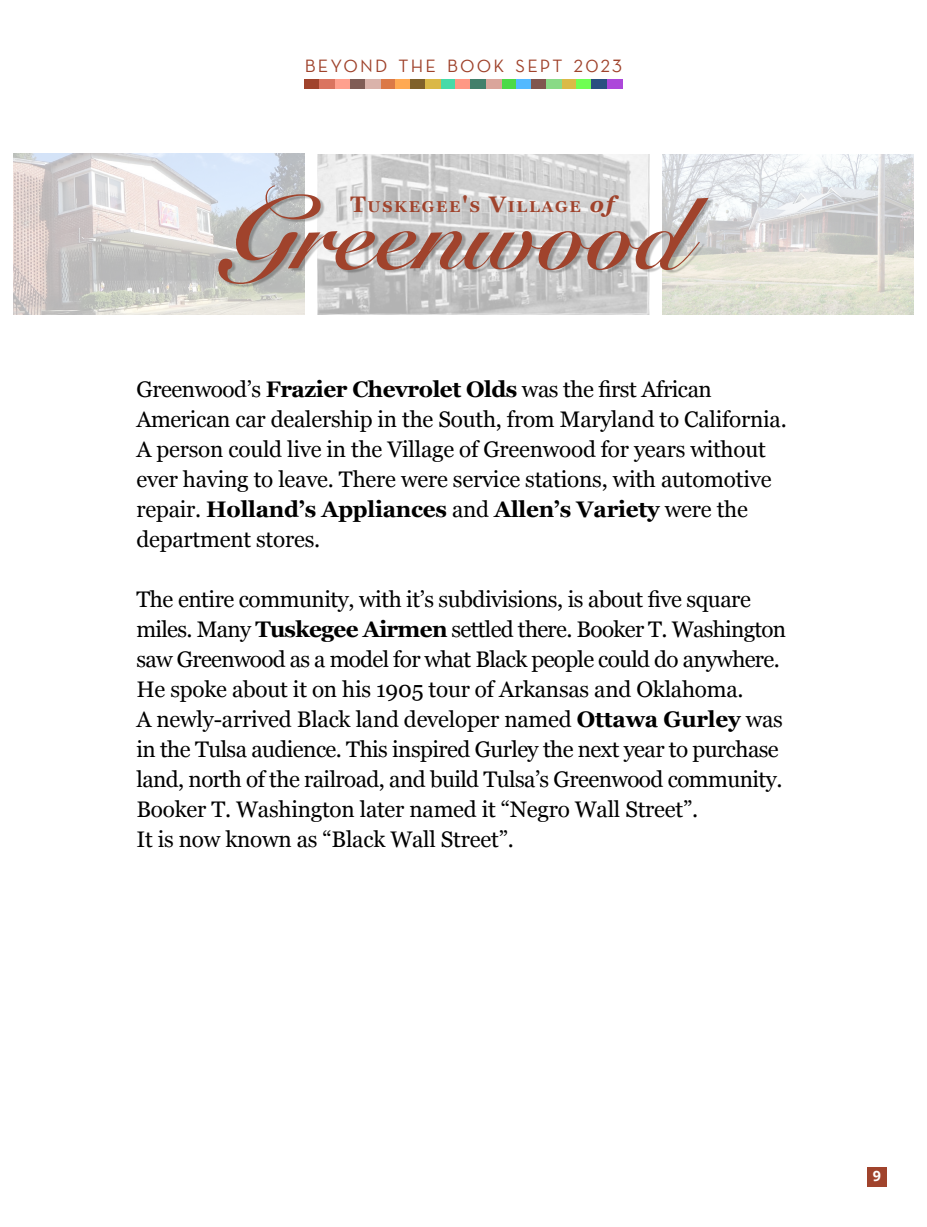
<style>
.page{position:relative;width:927px;height:1227px;background:#fff}
.page>*{position:absolute;margin:0;border:0;box-sizing:border-box;transform-origin:0 0}
.t1{font:22.5px/30px "Georgia";letter-spacing:-.01em;color:#000}
.t2{font:18px "Neutraface Text TT";letter-spacing:.12em;color:#9f422b}
.t3{font:700 15.75px "Georgia";letter-spacing:.105em;color:#a0432c}
.t4{font:700 14.25px "Open Sans";color:#fff}
.s1{color:#a0432c}
.s2{font-size:22.5px}
.s3{font-style:italic;font-size:22.5px}
.s4{font-weight:700}
</style>
<div class="page">
<div style="left:867px;top:1167px;width:19px;height:19px;background:#a0432c"></div>
<div style="left:305px;top:79px;width:15px;height:9px;background:#a0432c"></div>
<div style="left:320px;top:79px;width:15px;height:9px;background:#da7460"></div>
<div style="left:380px;top:79px;width:15px;height:9px;background:#db7947"></div>
<div style="left:441px;top:79px;width:15px;height:9px;background:#47daa8"></div>
<div style="left:501px;top:79px;width:15px;height:9px;background:#4cda47"></div>
<div style="left:562px;top:79px;width:15px;height:9px;background:#daba47"></div>
<div style="left:335px;top:79px;width:15px;height:9px;background:#ffa08e"></div>
<div style="left:395px;top:79px;width:16px;height:9px;background:#ffa953"></div>
<div style="left:456px;top:79px;width:15px;height:9px;background:#ff9884"></div>
<div style="left:516px;top:79px;width:15px;height:9px;background:#53b9ff"></div>
<div style="left:577px;top:79px;width:15px;height:9px;background:#6fff53"></div>
<div style="left:350px;top:79px;width:15px;height:9px;background:#805d56"></div>
<div style="left:411px;top:79px;width:15px;height:9px;background:#80612a"></div>
<div style="left:471px;top:79px;width:15px;height:9px;background:#42806b"></div>
<div style="left:531px;top:79px;width:16px;height:9px;background:#80564f"></div>
<div style="left:592px;top:79px;width:15px;height:9px;background:#2a5080"></div>
<div style="left:365px;top:79px;width:15px;height:9px;background:#dab3ab"></div>
<div style="left:426px;top:79px;width:15px;height:9px;background:#dab847"></div>
<div style="left:486px;top:79px;width:15px;height:9px;background:#daa59b"></div>
<div style="left:547px;top:79px;width:15px;height:9px;background:#89da86"></div>
<div style="left:607px;top:79px;width:15px;height:9px;background:#ac47da"></div>
<img style="left:14px;top:153px;width:291px;height:162px">
<img style="left:318px;top:155px;width:332px;height:160px">
<img style="left:662px;top:155px;width:252px;height:160px">
<div style="left:220px;top:186px;width:493px;height:102px;background:#000;opacity:.25"></div>
<svg style="left:218px;top:185px;width:491px;height:99px;background:#c6b8b5"></svg>
<p class="t2" style="left:305px;top:54px;width:319px">BEYOND THE BOOK <span class="s1">SEPT</span> 2023</p>
<p class="t3" style="left:351px;top:195px;width:265px"><span class="s2">T</span>USKEGEE<span class="s2">'</span>S <span class="s2">V</span>ILLAGE <span class="s3">of</span></p>
<p class="t1" style="left:136px;top:373px;width:652px">Greenwood’s <span class="s4">Frazier Chevrolet Olds</span> was the first African American car dealership in the South, from Maryland to California.<br>A person could live in the Village of Greenwood for years without ever having to leave. There were service stations, with automotive repair. <span class="s4">Holland’s Appliances</span> and <span class="s4">Allen’s Variety</span> were the department stores.</p>
<p class="t1" style="left:136px;top:583px;width:651px">The entire community, with it’s subdivisions, is about five square miles. Many <span class="s4">Tuskegee Airmen</span> settled there. Booker T. Washington saw Greenwood as a model for what Black people could do anywhere.<br>He spoke about it on his 1905 tour of Arkansas and Oklahoma.<br>A newly-arrived Black land developer named <span class="s4">Ottawa Gurley</span> was in the Tulsa audience. This inspired Gurley the next year to purchase land, north of the railroad, and build Tulsa’s Greenwood community.<br>Booker T. Washington later named it “Negro Wall Street”.<br>It is now known as “Black Wall Street”.</p>
<p class="t4" style="left:873px;top:1166px;width:10px">9</p>
</div>
